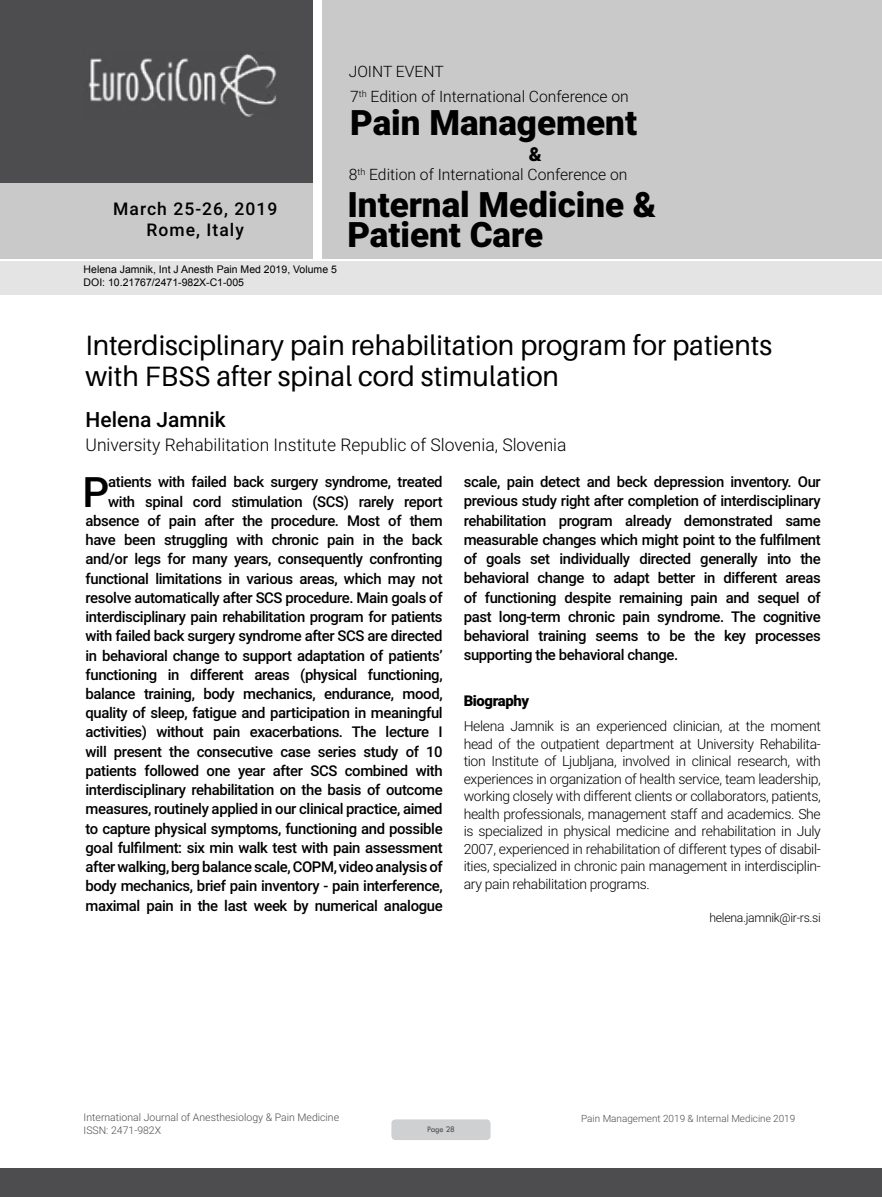
<style>
.page{position:relative;width:882px;height:1197px;background:#fff}
.page>*{position:absolute;margin:0;border:0;box-sizing:border-box;transform-origin:0 0}
.t1{font:500 42px "Roboto";color:#000}
.t2{font:900 35px/30.1px "Roboto";color:#000}
.t3{font:28px/30.8px "Aileron";color:#000}
.t4{font:500 21px "Roboto";color:#000}
.t5{font:900 19.25px "Roboto";color:#000}
.t6{font:300 17.5px "Roboto";color:#000}
.t7{font:500 17.5px/21px "Roboto";letter-spacing:.06em;color:#000;text-align:center}
.t8{font:300 15.75px/25.2px "Roboto";color:#000}
.t9{font:500 14.88px/19.2px "Roboto";letter-spacing:-.025em;color:#000;text-align:right}
.t10{font:900 14.88px "Roboto";letter-spacing:-.025em;color:#000}
.t11{font:300 14px/17.5px "Roboto";letter-spacing:-.025em;color:#000;text-align:justify}
.t12{font:300 12.25px "Roboto";letter-spacing:-.025em;color:#000}
.t13{font:10.5px/12.6px "Arial";color:#000}
.t14{font:300 10.5px "Roboto";color:#4d4d4f}
.t15{font:300 9.97px "Roboto";color:#4d4d4f}
.t16{font:8.75px "Tw Cen";letter-spacing:-.02em;color:#4d4d4f;scale:.95 1}
</style>
<div class="page">
<div style="left:0;top:0;width:313px;height:183px;background:#4d4d4f"></div>
<div style="left:1px;top:183px;width:312px;height:76px;background:#c9c9ca"></div>
<div style="left:323px;top:0;width:559px;height:259px;background:#c9c9ca"></div>
<img style="left:88px;top:54px;width:188px;height:63px">
<div style="left:0;top:1169px;width:882px;height:28px;background:#4d4d4f"></div>
<div style="left:1px;top:261px;width:881px;height:33px;background:#e4e4e4"></div>
<div style="left:391px;top:1119px;width:100px;height:21px;background:#cfd0d2;border-radius:4px"></div>
<p class="t7" style="left:113px;top:198px;width:166px">March 25-26, 2019<br>Rome, Italy</p>
<p class="t13" style="left:84px;top:263px;width:255px">Helena Jamnik, Int J Anesth Pain Med 2019, Volume 5<br>DOI: 10.21767/2471-982X-C1-005</p>
<p class="t8" style="left:349px;top:58px;width:282px">JOINT EVENT<br>7<sup>th</sup> Edition of International Conference on</p>
<h2 class="t2" style="left:350px;top:106px;width:288px">Pain Management</h2>
<p class="t8" style="left:349px;top:161px;width:280px">8<sup>th</sup> Edition of International Conference on</p>
<h2 class="t2" style="left:347px;top:188px;width:311px">Internal Medicine &amp;<br>Patient Care</h2>
<p class="t5" style="left:529px;top:140px;width:14px">&amp;</p>
<h3 class="t3" style="left:86px;top:331px;width:688px">Interdisciplinary pain rehabilitation program for patients with FBSS after spinal cord stimulation</h3>
<h3 class="t4" style="left:86px;top:405px;width:142px">Helena Jamnik</h3>
<p class="t6" style="left:86px;top:433px;width:483px">University Rehabilitation Institute Republic of Slovenia, Slovenia</p>
<h1 class="t1" style="left:83px;top:462px;width:28px">P</h1>
<p class="t9" style="left:86px;top:472px;width:359px">atients with failed back surgery syndrome, treated with spinal cord stimulation (SCS) rarely report absence of pain after the procedure. Most of them have been struggling with chronic pain in the back and/or legs for many years, consequently confronting functional limitations in various areas, which may not resolve automatically after SCS procedure. Main goals of interdisciplinary pain rehabilitation program for patients with failed back surgery syndrome after SCS are directed in behavioral change to support adaptation of patients’ functioning in different areas (physical functioning, balance training, body mechanics, endurance, mood, quality of sleep, fatigue and participation in meaningful activities) without pain exacerbations. The lecture I will present the consecutive case series study of 10 patients followed one year after SCS combined with interdisciplinary rehabilitation on the basis of outcome measures, routinely applied in our clinical practice, aimed to capture physical symptoms, functioning and possible goal fulfilment: six min walk test with pain assessment after walking, berg balance scale, COPM, video analysis of body mechanics, brief pain inventory - pain interference, maximal pain in the last week by numerical analogue</p>
<p class="t9" style="left:464px;top:472px;width:359px;text-align:justify">scale, pain detect and beck depression inventory. Our previous study right after completion of interdisciplinary rehabilitation program already demonstrated same measurable changes which might point to the fulfilment of goals set individually directed generally into the behavioral change to adapt better in different areas of functioning despite remaining pain and sequel of past long-term chronic pain syndrome. The cognitive behavioral training seems to be the key processes supporting the behavioral change.</p>
<p class="t10" style="left:464px;top:691px;width:67px">Biography</p>
<p class="t11" style="left:464px;top:717px;width:359px">Helena Jamnik is an experienced clinician, at the moment head of the outpatient department at University Rehabilita&shy;tion Institute of Ljubljana, involved in clinical research, with experiences in organization of health service, team leadership, working closely with different clients or collaborators, patients, health professionals, management staff and academics. She is specialized in physical medicine and rehabilitation in July 2007, experienced in rehabilitation of different types of disabil&shy;ities, specialized in chronic pain management in interdisciplin&shy;ary pain rehabilitation programs.</p>
<p class="t12" style="left:710px;top:909px;width:113px">helena.jamnik@ir-rs.si</p>
<p class="t14" style="left:84px;top:1110px;width:257px">International Journal of Anesthesiology &amp; Pain Medicine</p>
<p class="t15" style="left:581px;top:1111px;width:216px">Pain Management 2019 &amp; Internal Medicine 2019</p>
<p class="t14" style="left:84px;top:1123px;width:79px">ISSN: 2471-982X</p>
<p class="t16" style="left:427px;top:1124px;width:31px">Page 28</p>
</div>
